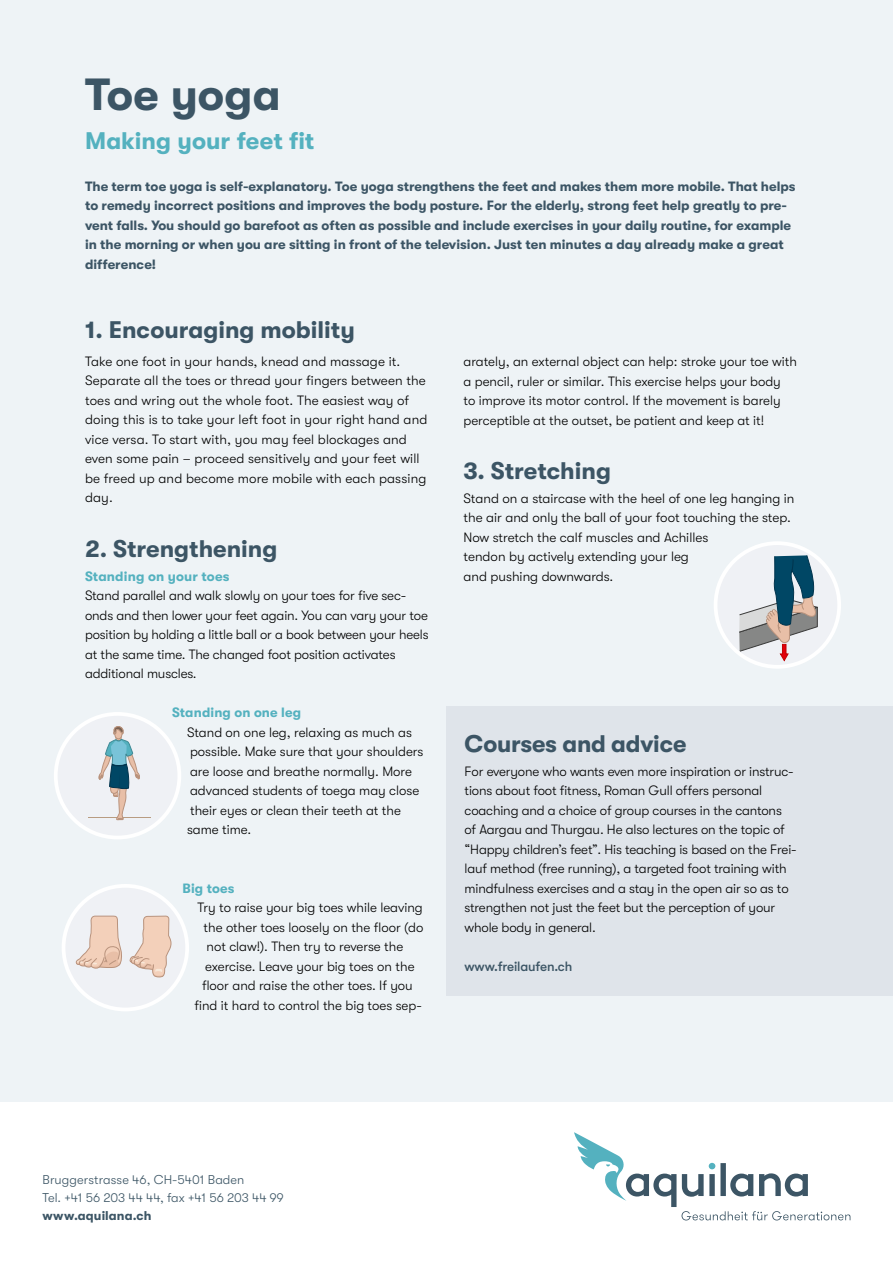
<style>
.page{position:relative;width:893px;height:1263px;background:#fff}
.page>*{position:absolute;margin:0;border:0;box-sizing:border-box;transform-origin:0 0}
.t1{font:700 45px "GT Walsheim";color:#3c5565}
.t2{font:700 24px "GT Walsheim";color:#3c5565}
.t3{font:700 24px "GT Walsheim";letter-spacing:.005em;color:#54b1bf}
.t4{font:300 13.5px/19.5px "GT Walsheim";color:#000}
.t5{font:700 13.5px/19.5px "GT Walsheim";color:#3c5565}
.t6{font:700 13.5px "GT Walsheim";letter-spacing:.01em;color:#54b1bf}
.t7{font:500 13.5px "GT Walsheim";letter-spacing:-.01em;color:#3c5565}
.t8{font:300 12.75px/18px "GT Walsheim";color:#3c5565}
.t9{font:700 12.75px "GT Walsheim";letter-spacing:.01em;color:#3c5565}
</style>
<div class="page">
<div style="left:0;top:0;width:893px;height:1101px;background:#eef3f6"></div>
<svg style="left:574px;top:1132px;width:276px;height:88px"></svg>
<hr style="left:89px;top:817px;width:62px;height:1px;background:#b89c81">
<svg style="left:99px;top:726px;width:41px;height:95px"></svg>
<div style="left:54px;top:712px;width:127px;height:127px;border:4px solid #fff;border-radius:50%"></div>
<div style="left:446px;top:706px;width:447px;height:290px;background:#dfe4ea"></div>
<svg style="left:130px;top:901px;width:41px;height:76px"></svg>
<svg style="left:76px;top:915px;width:46px;height:53px"></svg>
<div style="left:62px;top:884px;width:127px;height:127px;border:4px solid #fff;border-radius:50%"></div>
<svg style="left:739px;top:555px;width:80px;height:109px"></svg>
<div style="left:714px;top:541px;width:127px;height:128px;border:4px solid #fff;border-radius:50%"></div>
<h1 class="t1" style="left:85px;top:69px;width:197px">Toe yoga</h1>
<h2 class="t3" style="left:85px;top:127px;width:231px">Making your feet fit</h2>
<p class="t5" style="left:85px;top:176px;width:712px">The term toe yoga is self-explanatory. Toe yoga strengthens the feet and makes them more mobile. That helps to remedy incorrect positions and improves the body posture. For the elderly, strong feet help greatly to pre&shy;vent falls. You should go barefoot as often as possible and include exercises in your daily routine, for example in the morning or when you are sitting in front of the television. Just ten minutes a day already make a great difference!</p>
<h2 class="t2" style="left:85px;top:316px;width:271px">1. Encouraging mobility</h2>
<p class="t4" style="left:85px;top:352px;width:344px">Take one foot in your hands, knead and massage it.<br>Separate all the toes or thread your fingers between the toes and wring out the whole foot. The easiest way of doing this is to take your left foot in your right hand and vice versa. To start with, you may feel blockages and even some pain – proceed sensitively and your feet will be freed up and become more mobile with each passing day.</p>
<h2 class="t2" style="left:85px;top:535px;width:194px">2. Strengthening</h2>
<p class="t6" style="left:85px;top:568px;width:146px">Standing on your toes</p>
<p class="t4" style="left:85px;top:586px;width:345px">Stand parallel and walk slowly on your toes for five sec&shy;onds and then lower your feet again. You can vary your toe position by holding a little ball or a book between your heels at the same time. The changed foot position activates additional muscles.</p>
<p class="t6" style="left:172px;top:705px;width:131px">Standing on one leg</p>
<p class="t4" style="left:187px;top:722px;width:238px">Stand on one leg, relaxing as much as possible. Make sure that your shoulders are loose and breathe normally. More advanced students of toega may close their eyes or clean their teeth at the same time.</p>
<p class="t6" style="left:183px;top:880px;width:54px">Big toes</p>
<p class="t4" style="left:198px;top:898px;width:227px">Try to raise your big toes while leaving</p>
<p class="t4" style="left:204px;top:917px;width:221px">the other toes loosely on the floor (do</p>
<p class="t4" style="left:207px;top:937px;width:198px">not claw!). Then try to reverse the</p>
<p class="t4" style="left:205px;top:956px;width:211px">exercise. Leave your big toes on the</p>
<p class="t4" style="left:202px;top:976px;width:212px">floor and raise the other toes. If you</p>
<p class="t4" style="left:195px;top:995px;width:229px">find it hard to control the big toes sep-</p>
<p class="t4" style="left:463px;top:352px;width:335px">arately, an external object can help: stroke your toe with a pencil, ruler or similar. This exercise helps your body<br>to improve its motor control. If the movement is barely perceptible at the outset, be patient and keep at it!</p>
<h2 class="t2" style="left:463px;top:457px;width:149px">3. Stretching</h2>
<p class="t4" style="left:463px;top:488px;width:333px">Stand on a staircase with the heel of one leg hanging in the air and only the ball of your foot touching the step.<br>Now stretch the calf muscles and Achilles<br>tendon by actively extending your leg<br>and pushing downwards.</p>
<h2 class="t2" style="left:465px;top:730px;width:223px">Courses and advice</h2>
<p class="t4" style="left:465px;top:761px;width:334px">For everyone who wants even more inspiration or instruc&shy;tions about foot fitness, Roman Gull offers personal coaching and a choice of group courses in the cantons of Aargau and Thurgau. He also lectures on the topic of “Happy children’s feet”. His teaching is based on the Frei&shy;lauf method (free running), a targeted foot training with mindfulness exercises and a stay in the open air so as to strengthen not just the feet but the perception of your whole body in general.</p>
<p class="t7" style="left:465px;top:958px;width:109px">www.freilaufen.ch</p>
<p class="t8" style="left:43px;top:1171px;width:243px">Bruggerstrasse 46, CH-5401 Baden<br>Tel. +41 56 203 44 44, fax +41 56 203 44 99</p>
<p class="t9" style="left:43px;top:1209px;width:111px">www.aquilana.ch</p>
</div>
